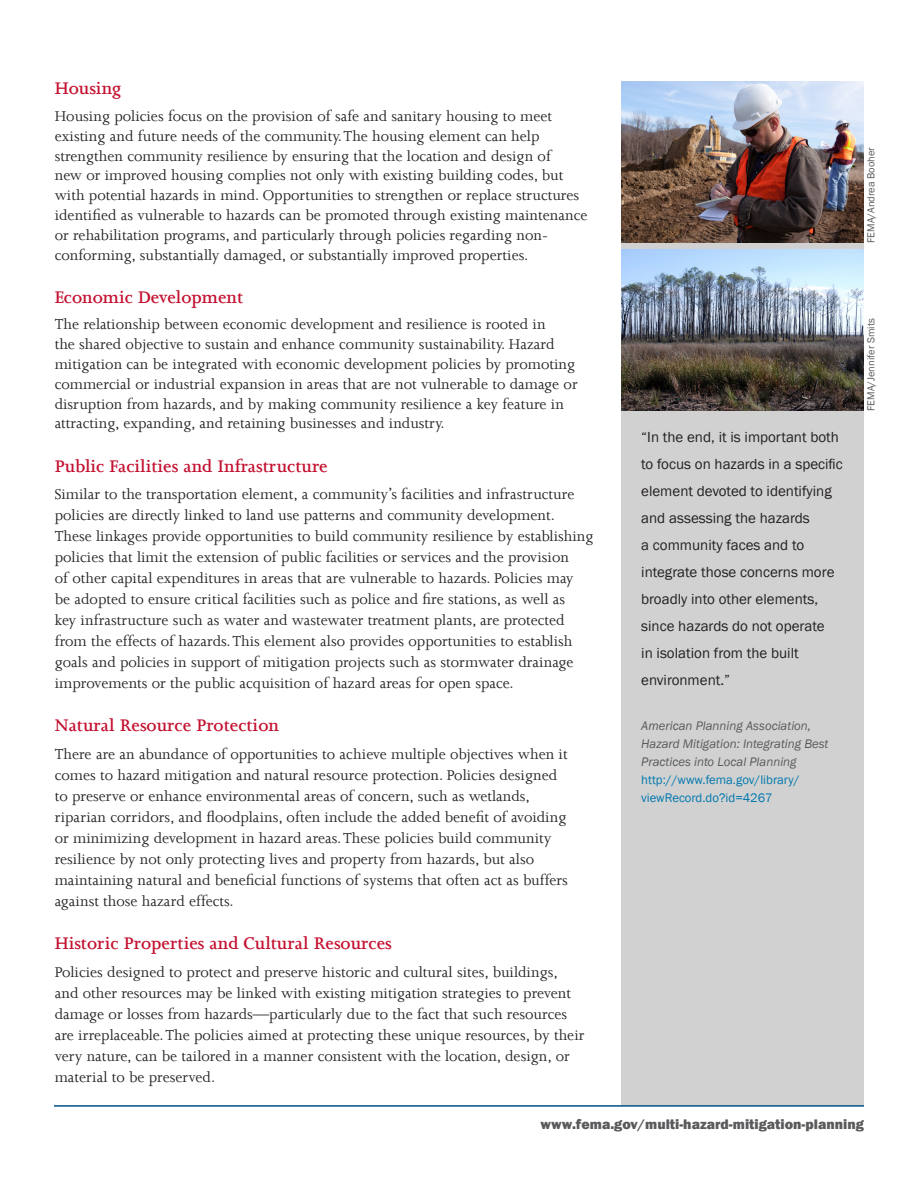
<style>
.page{position:relative;width:918px;height:1188px;background:#fff}
.page>*{position:absolute;margin:0;border:0;box-sizing:border-box;transform-origin:0 0}
.t1{font:600 19.5px "Joanna";color:#c3102f}
.t2{font:16.5px/21px "Joanna";color:#231f20}
.t3{font:15px/27px "Franklin Gothic";color:#231f20}
.t4{font:800 14.25px "Franklin Gothic";color:#5a5a5d}
.t5{font:italic 12.75px/18px "Franklin Gothic";color:#5a5a5d}
.t6{font:12.75px/18px "Franklin Gothic";color:#0078ae}
.t7{font:10.5px "Franklin Gothic";color:#5a5a5d}
</style>
<div class="page">
<img style="left:621px;top:81px;width:243px;height:162px">
<div style="left:621px;top:411px;width:242px;height:694px;background:#d1d1d1"></div>
<img style="left:621px;top:249px;width:243px;height:162px">
<hr style="left:54px;top:1105px;width:810px;height:2px;background:#005187">
<p class="t1" style="left:55px;top:77px;width:68px">Housing</p>
<p class="t2" style="left:55px;top:106px;width:534px;line-height:19.8px">Housing policies focus on the provision of safe and sanitary housing to meet existing and future needs of the community. The housing element can help strengthen community resilience by ensuring that the location and design of<br>new or improved housing complies not only with existing building codes, but with potential hazards in mind. Opportunities to strengthen or replace structures identified as vulnerable to hazards can be promoted through existing maintenance or rehabilitation programs, and particularly through policies regarding non&shy;conforming, substantially damaged, or substantially improved properties.</p>
<p class="t1" style="left:55px;top:285px;width:190px">Economic Development</p>
<p class="t2" style="left:55px;top:314px;width:524px;line-height:19.8px">The relationship between economic development and resilience is rooted in<br>the shared objective to sustain and enhance community sustainability. Hazard mitigation can be integrated with economic development policies by promoting commercial or industrial expansion in areas that are not vulnerable to damage or disruption from hazards, and by making community resilience a key feature in attracting, expanding, and retaining businesses and industry.</p>
<p class="t1" style="left:55px;top:454px;width:274px">Public Facilities and Infrastructure</p>
<p class="t2" style="left:55px;top:483px;width:540px">Similar to the transportation element, a community’s facilities and infrastructure policies are directly linked to land use patterns and community development.<br>These linkages provide opportunities to build community resilience by establishing policies that limit the extension of public facilities or services and the provision<br>of other capital expenditures in areas that are vulnerable to hazards. Policies may<br>be adopted to ensure critical facilities such as police and fire stations, as well as<br>key infrastructure such as water and wastewater treatment plants, are protected from the effects of hazards. This element also provides opportunities to establish goals and policies in support of mitigation projects such as stormwater drainage improvements or the public acquisition of hazard areas for open space.</p>
<p class="t1" style="left:55px;top:714px;width:226px">Natural Resource Protection</p>
<p class="t2" style="left:55px;top:743px;width:515px">There are an abundance of opportunities to achieve multiple objectives when it comes to hazard mitigation and natural resource protection. Policies designed to preserve or enhance environmental areas of concern, such as wetlands, riparian corridors, and floodplains, often include the added benefit of avoiding or minimizing development in hazard areas. These policies build community resilience by not only protecting lives and property from hazards, but also maintaining natural and beneficial functions of systems that often act as buffers against those hazard effects.</p>
<p class="t1" style="left:55px;top:932px;width:339px">Historic Properties and Cultural Resources</p>
<p class="t2" style="left:55px;top:961px;width:531px">Policies designed to protect and preserve historic and cultural sites, buildings, and other resources may be linked with existing mitigation strategies to prevent damage or losses from hazards—particularly due to the fact that such resources are irreplaceable. The policies aimed at protecting these unique resources, by their very nature, can be tailored in a manner consistent with the location, design, or material to be preserved.</p>
<p class="t4" style="left:541px;top:1115px;width:325px">www.fema.gov/multi-hazard-mitigation-planning</p>
<p class="t7" style="left:864px;top:243px;width:97px;rotate:-90deg">FEMA/Andrea Booher</p>
<p class="t7" style="left:864px;top:411px;width:94px;rotate:-90deg">FEMA/Jennifer Smits</p>
<p class="t3" style="left:641px;top:424px;width:203px">“In the end, it is important both to focus on hazards in a specific element devoted to identifying and assessing the hazards<br>a community faces and to integrate those concerns more broadly into other elements, since hazards do not operate<br>in isolation from the built environment.”</p>
<p class="t5" style="left:641px;top:717px;width:189px">American Planning Association,<br>Hazard Mitigation: Integrating Best<br>Practices into Local Planning</p>
<p class="t6" style="left:641px;top:771px;width:160px">http://www.fema.gov/library/ viewRecord.do?id=4267</p>
</div>
